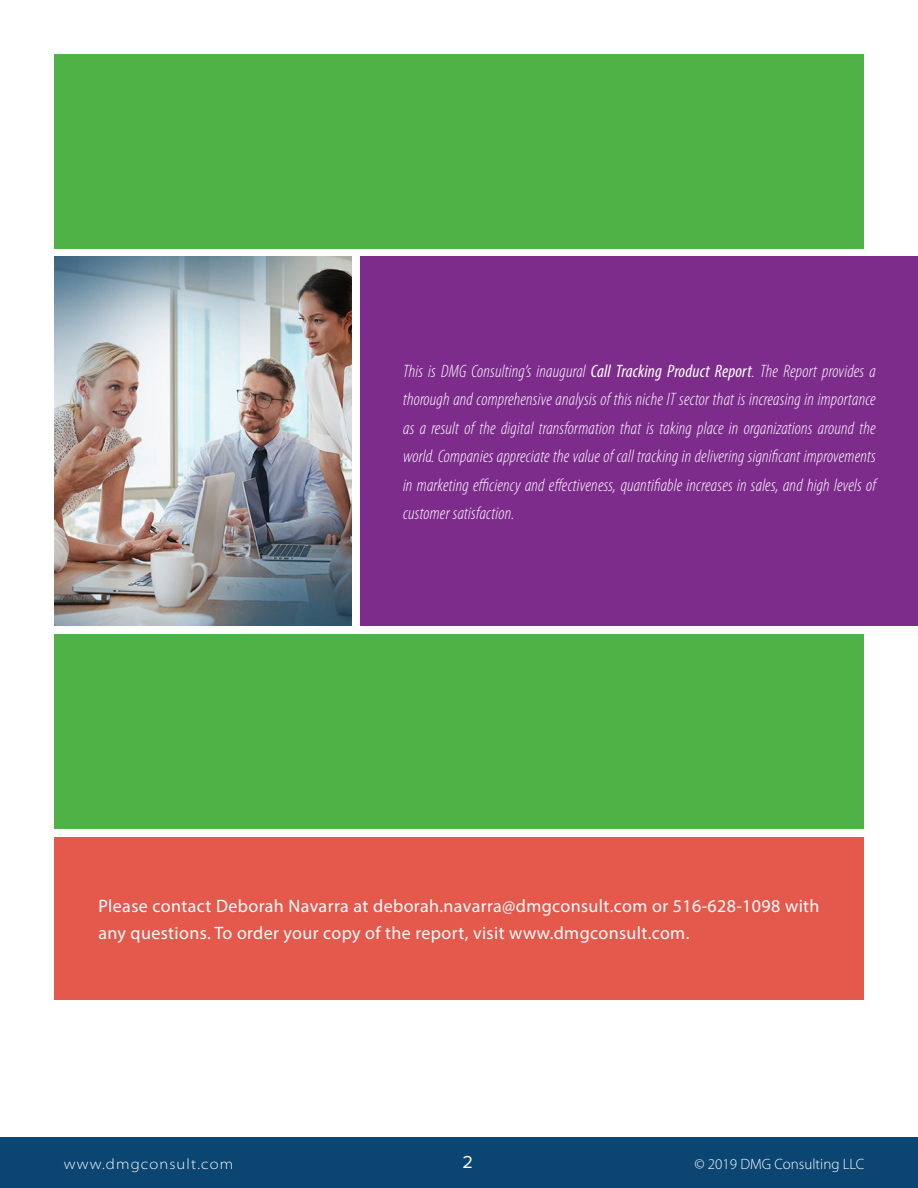
<style>
.page{position:relative;width:918px;height:1188px;background:#fff}
.page>*{position:absolute;margin:0;border:0;box-sizing:border-box;transform-origin:0 0}
.t1{font:italic 300 condensed 18px/28.5px "Myriad Pro";letter-spacing:.01em;color:#fff;text-align:justify}
.t2{font:18px/27px "Myriad Pro";letter-spacing:.02em;color:#fff}
.t3{font:18px "Proxima Nova";color:#fff}
.t4{font:300 15px "Myriad Pro";color:#fff}
.t5{font:300 semi-expanded 15px "Myriad Pro";letter-spacing:.075em;color:#fff}
.s1{font-weight:400}
</style>
<div class="page">
<div style="left:0;top:1137px;width:918px;height:51px;background:#0b4571"></div>
<div style="left:54px;top:54px;width:810px;height:194px;background:#4eb247"></div>
<div style="left:54px;top:634px;width:810px;height:195px;background:#4eb247"></div>
<div style="left:54px;top:838px;width:810px;height:162px;background:#e5584c"></div>
<div style="left:361px;top:256px;width:557px;height:370px;background:#7d2c8c"></div>
<img style="left:54px;top:256px;width:298px;height:370px">
<p class="t1" style="left:403px;top:356px;width:474px">This is DMG Consulting’s inaugural <span class="s1">Call Tracking Product Report</span>. The Report provides a thorough and comprehensive analysis of this niche IT sector that is increasing in importance as a result of the digital transformation that is taking place in organizations around the world. Companies appreciate the value of call tracking in delivering significant improvements in marketing efficiency and effectiveness, quantifiable increases in sales, and high levels of customer satisfaction.</p>
<p class="t2" style="left:98px;top:892px;width:723px">Please contact Deborah Navarra at deborah.navarra@dmgconsult.com or 516-628-1098 with any questions. To order your copy of the report, visit www.dmgconsult.com.</p>
<p class="t5" style="left:64px;top:1155px;width:171px">www.dmgconsult.com</p>
<p class="t3" style="left:462px;top:1152px;width:12px">2</p>
<p class="t4" style="left:694px;top:1155px;width:171px">© 2019 DMG Consulting LLC</p>
</div>
